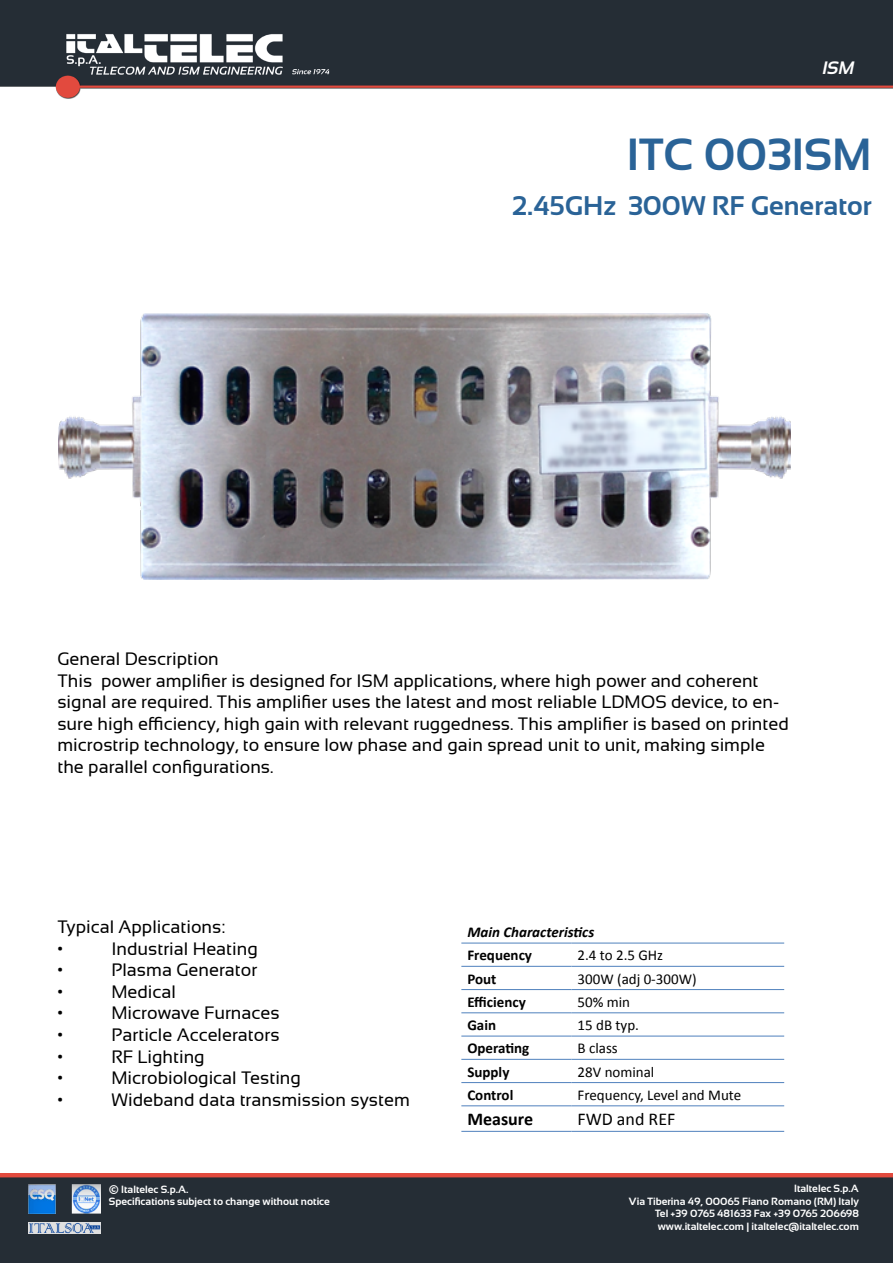
<style>
.page{position:relative;width:893px;height:1263px;background:#fff}
.page>*{position:absolute;margin:0;border:0;box-sizing:border-box;transform-origin:0 0}
.t1{font:700 45px "Sansation";color:#2a6397}
.t2{font:700 27px "Sansation";color:#2a6397}
.t3{font:18px/21.6px "Sansation";color:#000}
.t4{font:18px "Calibri";color:#000}
.t5{font:700 18px "Calibri";color:#000}
.t6{font:italic 700 18px "Sansation";color:#fff}
.t7{font:15px "Calibri";color:#000}
.t8{font:700 15px "Calibri";color:#000}
.t9{font:italic 700 15px "Calibri";color:#000}
.t10{font:700 10.5px/12.6px "Sansation";color:#fff;text-align:right}
.s1{font-family:"Verdana"}
</style>
<div class="page">
<img style="left:0;top:0;width:893px;height:99px">
<div style="left:0;top:1174px;width:893px;height:89px;background:#252d35"></div>
<img style="left:29px;top:1185px;width:71px;height:28px">
<img style="left:29px;top:1222px;width:71px;height:11px">
<img style="left:58px;top:313px;width:733px;height:267px">
<hr style="left:461px;top:943px;width:111px;height:1px;background:#4f81bd">
<hr style="left:572px;top:943px;width:212px;height:1px;background:#4f81bd">
<hr style="left:461px;top:966px;width:111px;height:1px;background:#4f81bd">
<hr style="left:572px;top:966px;width:212px;height:1px;background:#4f81bd">
<hr style="left:461px;top:989px;width:111px;height:1px;background:#4f81bd">
<hr style="left:572px;top:989px;width:212px;height:1px;background:#4f81bd">
<hr style="left:461px;top:1012px;width:111px;height:1px;background:#4f81bd">
<hr style="left:572px;top:1012px;width:212px;height:1px;background:#4f81bd">
<hr style="left:461px;top:1036px;width:111px;height:1px;background:#4f81bd">
<hr style="left:572px;top:1036px;width:212px;height:1px;background:#4f81bd">
<hr style="left:461px;top:1059px;width:111px;height:1px;background:#4f81bd">
<hr style="left:572px;top:1059px;width:212px;height:1px;background:#4f81bd">
<hr style="left:461px;top:1082px;width:111px;height:1px;background:#4f81bd">
<hr style="left:572px;top:1082px;width:212px;height:1px;background:#4f81bd">
<hr style="left:461px;top:1105px;width:111px;height:1px;background:#4f81bd">
<hr style="left:572px;top:1105px;width:212px;height:1px;background:#4f81bd">
<hr style="left:461px;top:1131px;width:111px;height:1px;background:#4f81bd">
<hr style="left:572px;top:1131px;width:212px;height:1px;background:#4f81bd">
<p class="t6" style="left:823px;top:58px;width:34px">ISM</p>
<h1 class="t1" style="left:627px;top:129px;width:246px">ITC 003ISM</h1>
<h2 class="t2" style="left:512px;top:191px;width:362px">2.45GHz 300W RF Generator</h2>
<p class="t3" style="left:57px;top:648px;width:733px">General Description<br>This power amplifier is designed for ISM applications, where high power and coherent signal are required. This amplifier uses the latest and most reliable LDMOS device, to en&shy;sure high efficiency, high gain with relevant ruggedness. This amplifier is based on printed microstrip technology, to ensure low phase and gain spread unit to unit, making simple the parallel configurations.</p>
<p class="t3" style="left:57px;top:916px;width:169px">Typical Applications: •</p>
<p class="t3" style="left:111px;top:937px;width:148px">Industrial Heating</p>
<p class="t3" style="left:57px;top:959px;width:7px">•</p>
<p class="t3" style="left:111px;top:959px;width:147px">Plasma Generator</p>
<p class="t3" style="left:57px;top:981px;width:7px">•</p>
<p class="t3" style="left:111px;top:981px;width:66px">Medical</p>
<p class="t3" style="left:57px;top:1002px;width:7px">•</p>
<p class="t3" style="left:111px;top:1002px;width:170px">Microwave Furnaces</p>
<p class="t3" style="left:57px;top:1024px;width:7px">•</p>
<p class="t3" style="left:111px;top:1024px;width:170px">Particle Accelerators</p>
<p class="t3" style="left:57px;top:1045px;width:7px">•</p>
<p class="t3" style="left:111px;top:1045px;width:95px">RF Lighting</p>
<p class="t3" style="left:57px;top:1067px;width:7px">•</p>
<p class="t3" style="left:111px;top:1067px;width:191px">Microbiological Testing</p>
<p class="t3" style="left:57px;top:1089px;width:7px">•</p>
<p class="t3" style="left:111px;top:1089px;width:300px">Wideband data transmission system</p>
<p class="t10" style="left:109px;top:1183px;width:223px;text-align:left"><span class="s1">©</span> Italtelec S.p.A.<br>Specifications subject to change without notice</p>
<p class="t9" style="left:467px;top:922px;width:128px">Main Characteristics</p>
<p class="t8" style="left:467px;top:946px;width:66px">Frequency</p>
<p class="t7" style="left:578px;top:946px;width:87px">2.4 to 2.5 GHz</p>
<p class="t8" style="left:467px;top:969px;width:31px">Pout</p>
<p class="t7" style="left:578px;top:969px;width:121px">300W (adj 0-300W)</p>
<p class="t8" style="left:467px;top:992px;width:60px">Efficiency</p>
<p class="t7" style="left:578px;top:992px;width:54px">50% min</p>
<p class="t8" style="left:467px;top:1015px;width:30px">Gain</p>
<p class="t7" style="left:578px;top:1015px;width:63px">15 dB typ.</p>
<p class="t8" style="left:467px;top:1039px;width:63px">Operating</p>
<p class="t7" style="left:578px;top:1039px;width:42px">B class</p>
<p class="t8" style="left:467px;top:1062px;width:44px">Supply</p>
<p class="t7" style="left:578px;top:1062px;width:78px">28V nominal</p>
<p class="t8" style="left:467px;top:1085px;width:48px">Control</p>
<p class="t7" style="left:578px;top:1085px;width:165px">Frequency, Level and Mute</p>
<p class="t5" style="left:467px;top:1108px;width:67px">Measure</p>
<p class="t4" style="left:578px;top:1108px;width:99px">FWD and REF</p>
<p class="t10" style="left:629px;top:1182px;width:231px">Italtelec S.p.A<br>Via Tiberina 49, 00065 Fiano Romano (RM) Italy Tel +39 0765 481633 Fax +39 0765 206698 www.italtelec.com | italtelec@italtelec.com</p>
</div>
